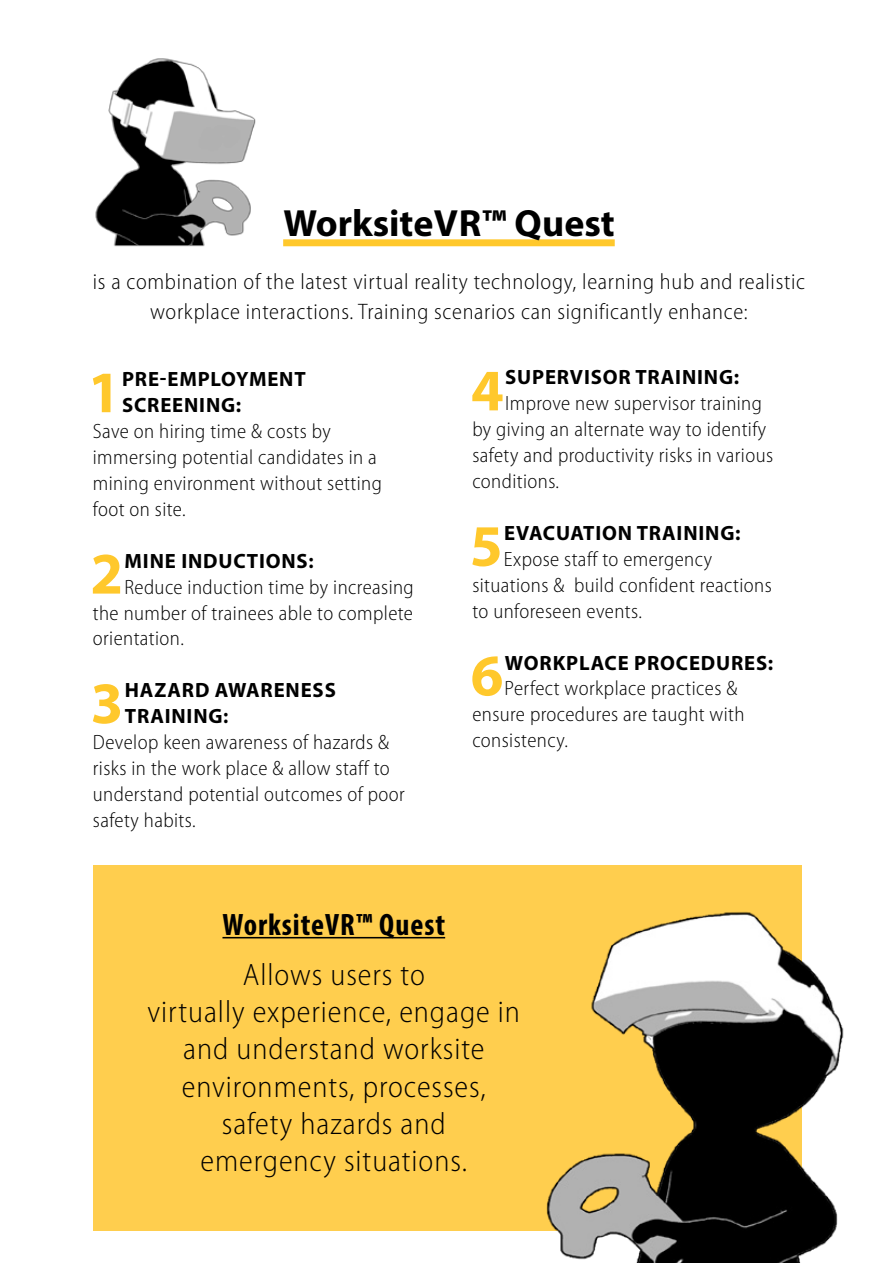
<style>
.page{position:relative;width:893px;height:1263px;background:#fff}
.page>*{position:absolute;margin:0;border:0;box-sizing:border-box;transform-origin:0 0}
.t1{font:700 59.1px "Myriad Pro";color:#ffc82c}
.t2{font:700 37.95px "Myriad Pro";color:#000}
.t3{font:300 semi-condensed 31.05px/37.3px "Myriad Pro";letter-spacing:.03em;color:#000;text-align:center}
.t4{font:700 condensed 31.05px "Myriad Pro";letter-spacing:.03em;color:#000}
.t5{font:300 semi-condensed 22.5px/29.4px "Myriad Pro";letter-spacing:.03em;color:#000;text-align:center}
.t6{font:300 semi-condensed 20.7px/26px "Myriad Pro";letter-spacing:.02em;color:#000}
.t7{font:700 20.7px/26px "Myriad Pro";letter-spacing:.04em;color:#000}
.s1{font-stretch:semi-condensed}
</style>
<div class="page">
<div style="left:93px;top:865px;width:708px;height:365px;background:#ffce4e"></div>
<hr style="left:222px;top:937px;width:223px;height:1px;background:#000">
<div style="left:283px;top:239px;width:332px;height:7px;background:#ffc82c"></div>
<img style="left:327px;top:865px;width:517px;height:398px">
<img style="left:95px;top:58px;width:279px;height:189px">
<h2 class="t2" style="left:283px;top:198px;width:333px">WorksiteVR™ Quest</h2>
<p class="t5" style="left:93px;top:267px;width:714px">is a combination of the latest virtual reality technology, learning hub and realistic workplace interactions. Training scenarios can significantly enhance:</p>
<h1 class="t1" style="left:88px;top:354px;width:34px">1</h1>
<p class="t7" style="left:122px;top:366px;width:185px">PRE-EMPLOYMENT<br>SCREENING:</p>
<p class="t6" style="left:93px;top:418px;width:291px">Save on hiring time &amp; costs by immersing potential candidates in a mining environment without setting foot on site.</p>
<h1 class="t1" style="left:90px;top:535px;width:34px">2</h1>
<p class="t7" style="left:125px;top:547px;width:191px">MINE INDUCTIONS<span class="s1">:</span></p>
<p class="t6" style="left:124px;top:574px;width:291px">Reduce induction time by increasing</p>
<p class="t6" style="left:93px;top:599px;width:322px">the number of trainees able to complete</p>
<p class="t6" style="left:93px;top:625px;width:93px">orientation.</p>
<h1 class="t1" style="left:91px;top:665px;width:34px">3</h1>
<p class="t7" style="left:125px;top:677px;width:213px">HAZARD AWARENESS</p>
<p class="t7" style="left:125px;top:702px;width:105px">TRAINING<span class="s1">:</span></p>
<p class="t6" style="left:93px;top:729px;width:298px">Develop keen awareness of hazards &amp;</p>
<p class="t6" style="left:93px;top:755px;width:298px">risks in the work place &amp; allow staff to</p>
<p class="t6" style="left:93px;top:781px;width:313px">understand potential outcomes of poor</p>
<p class="t6" style="left:93px;top:807px;width:104px">safety habits.</p>
<h1 class="t1" style="left:471px;top:352px;width:34px">4</h1>
<p class="t7" style="left:505px;top:364px;width:235px">SUPERVISOR TRAINING:</p>
<p class="t6" style="left:472px;top:390px;width:302px;text-indent:33px">Improve new supervisor training by giving an alternate way to identify safety and productivity risks in various conditions.</p>
<h1 class="t1" style="left:470px;top:507px;width:34px">5</h1>
<p class="t7" style="left:504px;top:519px;width:238px">EVACUATION TRAINING:</p>
<p class="t6" style="left:472px;top:546px;width:301px;text-indent:32px">Expose staff to emergency situations &amp; build confident reactions to unforeseen events.</p>
<h1 class="t1" style="left:471px;top:637px;width:34px">6</h1>
<p class="t7" style="left:505px;top:649px;width:270px">WORKPLACE PROCEDURES:</p>
<p class="t6" style="left:472px;top:675px;width:274px;text-indent:32px">Perfect workplace practices &amp; ensure procedures are taught with consistency.</p>
<h3 class="t4" style="left:222px;top:905px;width:224px">WorksiteVR™ Quest</h3>
<h3 class="t3" style="left:148px;top:955px;width:374px">Allows users to<br>virtually experience, engage in and understand worksite environments, processes, safety hazards and<br>emergency situations.</h3>
</div>
